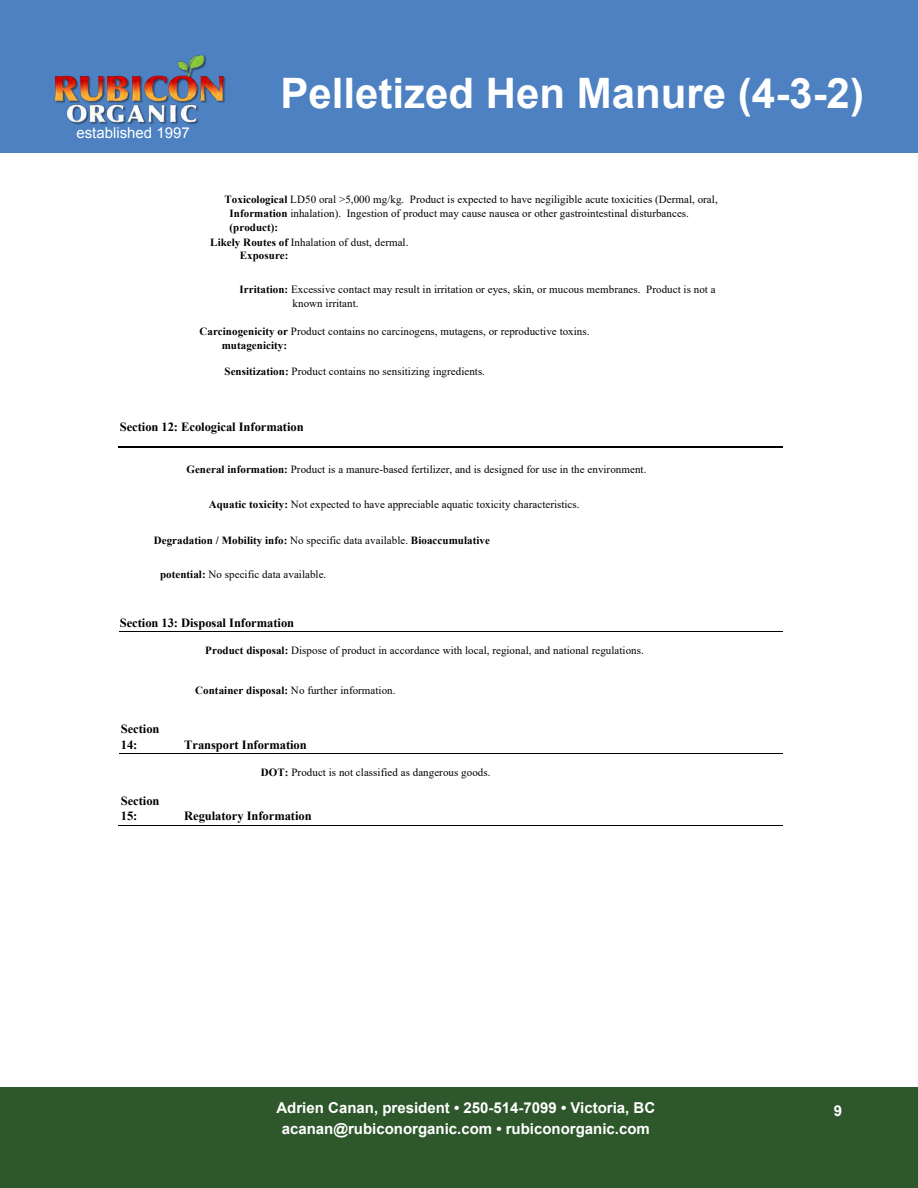
<style>
.page{position:relative;width:918px;height:1188px;background:#fff}
.page>*{position:absolute;margin:0;border:0;box-sizing:border-box;transform-origin:0 0}
.t1{font:700 42px "Arial";color:#fff}
.t2{font:700 15px/21px "Arial";color:#fff;text-align:center}
.t3{font:15px "Arial";color:#fff}
.t4{font:700 12.6px/15.5px "Times New Roman";letter-spacing:-.005em;color:#000}
.t5{font:10.95px/14.1px "Times New Roman";letter-spacing:.005em;color:#000}
.t6{font:700 10.95px "Times New Roman";letter-spacing:.005em;color:#000}
.s1{font-weight:700}
.s2{font-weight:400}
</style>
<div class="page">
<div style="left:0;top:1087px;width:918px;height:101px;background:#2e582b"></div>
<div style="left:0;top:0;width:918px;height:153px;background:#4d81c2"></div>
<img style="left:55px;top:55px;width:171px;height:70px">
<hr style="left:119px;top:631px;width:66px;height:1px;background:#000">
<hr style="left:185px;top:631px;width:598px;height:1px;background:#000">
<hr style="left:119px;top:753px;width:66px;height:1px;background:#000">
<hr style="left:185px;top:753px;width:598px;height:1px;background:#000">
<hr style="left:118px;top:825px;width:67px;height:1px;background:#000">
<hr style="left:185px;top:825px;width:598px;height:1px;background:#000">
<hr style="left:119px;top:446px;width:664px;height:1px;background:#000">
<h2 class="t3" style="left:76px;top:123px;width:115px">established 1997</h2>
<h1 class="t1" style="left:281px;top:65px;width:585px">Pelletized Hen Manure (4-3-2)</h1>
<p class="t5" style="left:225px;top:192px;width:495px"><span class="s1">Toxicological</span> LD50 oral &gt;5,000 mg/kg. Product is expected to have negiligible acute toxicities (Dermal, oral,</p>
<p class="t5" style="left:230px;top:206px;width:461px"><span class="s1">Information</span> inhalation). Ingestion of product may cause nausea or other gastrointestinal disturbances.</p>
<p class="t6" style="left:230px;top:220px;width:50px">(product):</p>
<p class="t5" style="left:210px;top:235px;width:200px"><span class="s1">Likely Routes of</span> Inhalation of dust, dermal.</p>
<p class="t6" style="left:240px;top:248px;width:50px">Exposure:</p>
<p class="t5" style="left:293px;top:282px;width:425px;text-indent:-53px"><span class="s1">Irritation:</span> Excessive contact may result in irritation or eyes, skin, or mucous membranes. Product is not a known irritant.</p>
<p class="t5" style="left:222px;top:324px;width:369px;text-indent:-22px"><span class="s1">Carcinogenicity or</span> Product contains no carcinogens, mutagens, or reproductive toxins. <span class="s1">mutagenicity:</span></p>
<p class="t5" style="left:225px;top:364px;width:262px"><span class="s1">Sensitization:</span> Product contains no sensitizing ingredients.</p>
<p class="t4" style="left:120px;top:418px;width:185px">Section 12: Ecological Information</p>
<p class="t5" style="left:186px;top:462px;width:462px"><span class="s1">General information:</span> Product is a manure-based fertilizer, and is designed for use in the environment.</p>
<p class="t5" style="left:209px;top:497px;width:372px"><span class="s1">Aquatic toxicity:</span> Not expected to have appreciable aquatic toxicity characteristics.</p>
<p class="t6" style="left:154px;top:533px;width:338px">Degradation / Mobility info: <span class="s2">No specific data available.</span> Bioaccumulative</p>
<p class="t5" style="left:160px;top:567px;width:168px"><span class="s1">potential:</span> No specific data available.</p>
<p class="t4" style="left:120px;top:615px;width:176px">Section 13: Disposal Information</p>
<p class="t4" style="left:121px;top:721px;width:40px">Section<br>14:</p>
<p class="t4" style="left:121px;top:792px;width:40px">Section<br>15:</p>
<p class="t5" style="left:205px;top:643px;width:440px"><span class="s1">Product disposal:</span> Dispose of product in accordance with local, regional, and national regulations.</p>
<p class="t5" style="left:195px;top:683px;width:202px"><span class="s1">Container disposal:</span> No further information.</p>
<p class="t4" style="left:184px;top:736px;width:124px">Transport Information</p>
<p class="t5" style="left:261px;top:765px;width:231px"><span class="s1">DOT:</span> Product is not classified as dangerous goods.</p>
<p class="t4" style="left:184px;top:808px;width:129px">Regulatory Information</p>
<h2 class="t2" style="left:276px;top:1098px;width:380px">Adrien Canan, president • 250-514-7099 • Victoria, BC acanan@rubiconorganic.com • rubiconorganic.com</h2>
<h2 class="t2" style="left:834px;top:1101px;width:10px">9</h2>
</div>
